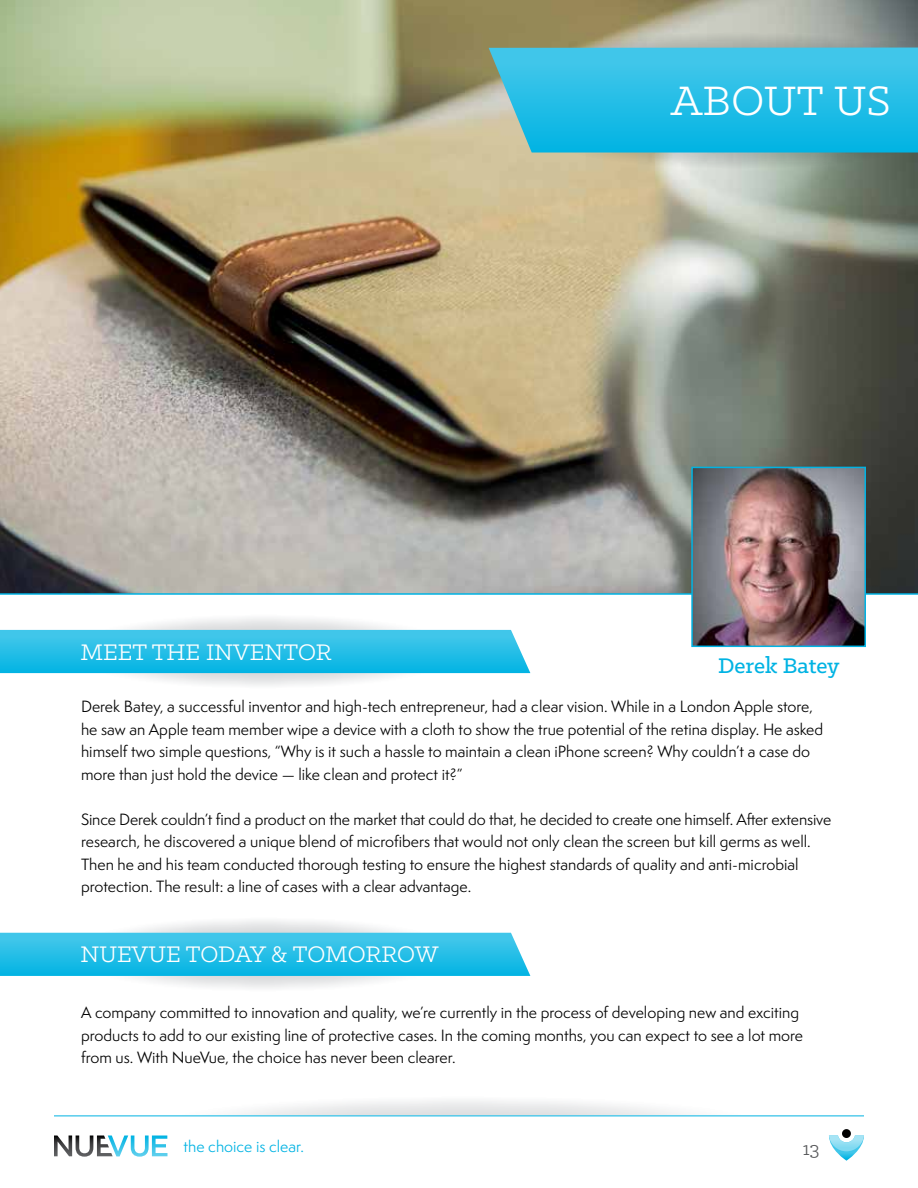
<style>
.page{position:relative;width:918px;height:1188px;background:#fff}
.page>*{position:absolute;margin:0;border:0;box-sizing:border-box;transform-origin:0 0}
.t1{font:46.5px "Klinic Slab";letter-spacing:.01em;color:#fff}
.t2{font:25.5px "Klinic Slab";color:#fff}
.t3{font:500 24px "Klinic Slab";color:#00b3e3}
.t4{font:21px "Klinic Slab";color:#58595b}
.t5{font:15px/22.5px "Semplicita Pro";color:#000}
.t6{font:15px "Semplicita Pro";color:#00b3e3}
</style>
<div class="page">
<svg style="left:0;top:933px;width:530px;height:43px;background:#28bee7"></svg>
<svg style="left:0;top:630px;width:530px;height:43px;background:#28bee7"></svg>
<img style="left:0;top:0;width:918px;height:595px">
<img style="left:559px;top:153px;width:354px;height:16px">
<img style="left:559px;top:32px;width:354px;height:16px">
<svg style="left:489px;top:48px;width:429px;height:105px;background:#2fbde2"></svg>
<svg style="left:54px;top:1136px;width:113px;height:21px"></svg>
<svg style="left:829px;top:1136px;width:35px;height:25px"></svg>
<div style="left:842px;top:1129px;width:9px;height:9px;background:#000;border-radius:50%"></div>
<img style="left:694px;top:470px;width:169px;height:174px">
<div style="left:691px;top:467px;width:175px;height:180px;border:2px solid #00b3e3"></div>
<img style="left:168px;top:1100px;width:587px;height:16px">
<hr style="left:54px;top:1116px;width:810px;height:1px;background:#00b3e3">
<h2 class="t2" style="left:80px;top:636px;width:253px">MEET THE INVENTOR</h2>
<h1 class="t1" style="left:671px;top:72px;width:221px">ABOUT US</h1>
<h3 class="t3" style="left:718px;top:650px;width:123px">Derek Batey</h3>
<p class="t5" style="left:81px;top:695px;width:744px">Derek Batey, a successful inventor and high-tech entrepreneur, had a clear vision. While in a London Apple store, he saw an Apple team member wipe a device with a cloth to show the true potential of the retina display. He asked himself two simple questions, “Why is it such a hassle to maintain a clean iPhone screen? Why couldn’t a case do more than just hold the device — like clean and protect it?”</p>
<p class="t5" style="left:81px;top:808px;width:752px">Since Derek couldn’t find a product on the market that could do that, he decided to create one himself. After extensive research, he discovered a unique blend of microfibers that would not only clean the screen but kill germs as well.<br>Then he and his team conducted thorough testing to ensure the highest standards of quality and anti-microbial protection. The result: a line of cases with a clear advantage.</p>
<h2 class="t2" style="left:80px;top:938px;width:360px">NUEVUE TODAY &amp; TOMORROW</h2>
<p class="t5" style="left:81px;top:1001px;width:724px">A company committed to innovation and quality, we’re currently in the process of developing new and exciting products to add to our existing line of protective cases. In the coming months, you can expect to see a lot more from us. With NueVue, the choice has never been clearer.</p>
<p class="t6" style="left:184px;top:1136px;width:122px">the choice is clear.</p>
<h3 class="t4" style="left:803px;top:1135px;width:19px">13</h3>
</div>
